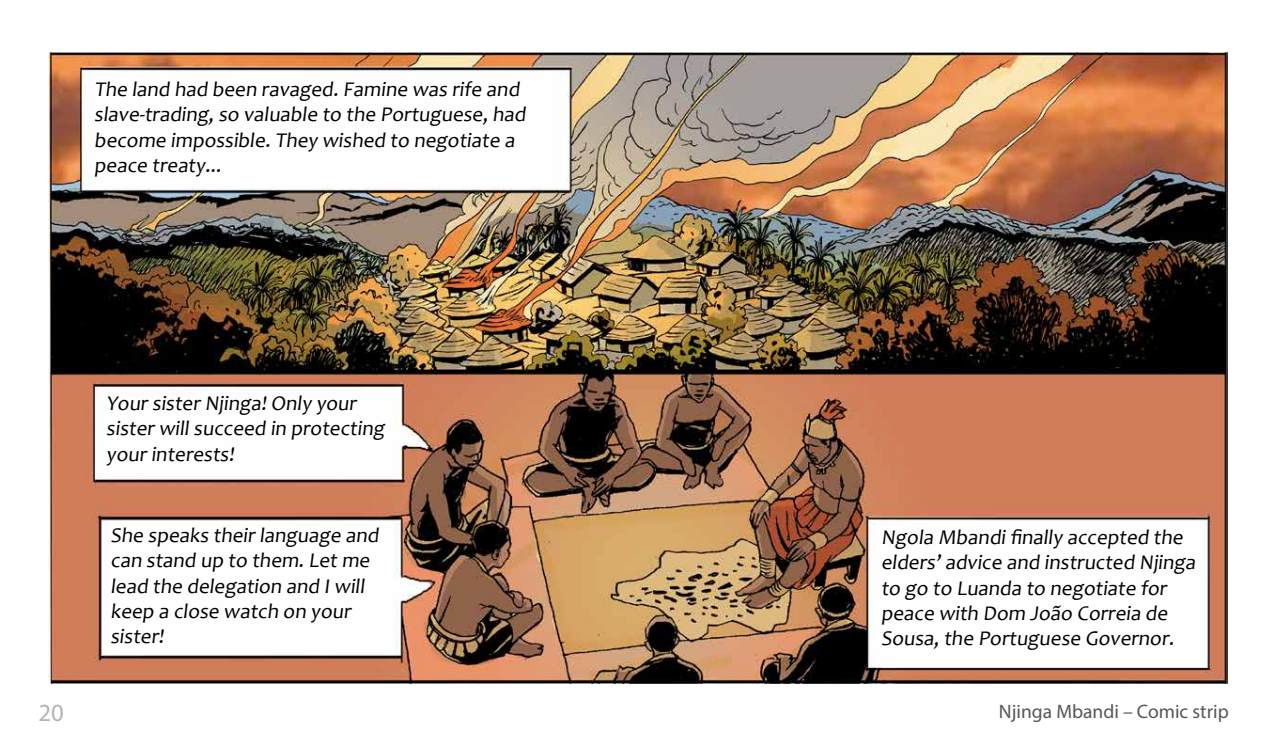
<style>
.page{position:relative;width:1276px;height:745px;background:#fff}
.page>*{position:absolute;margin:0;border:0;box-sizing:border-box;transform-origin:0 0}
.t1{font:24.75px "Myriad Pro";color:#b5b4b4}
.t2{font:21px/25.2px "Candara";color:#000}
.t3{font:19.5px "Myriad Pro";color:#575756}
</style>
<div class="page">
<img style="left:48px;top:52px;width:1180px;height:631px">
<p class="t2" style="left:94px;top:77px;width:436px">The land had been ravaged. Famine was rife and slave-trading, so valuable to the Portuguese, had become impossible. They wished to negotiate a peace treaty...</p>
<p class="t2" style="left:106px;top:390px;width:283px">Your sister Njinga! Only your sister will succeed in protecting your interests!</p>
<p class="t2" style="left:110px;top:522px;width:273px">She speaks their language and can stand up to them. Let me lead the delegation and I will keep a close watch on your sister!</p>
<p class="t2" style="left:881px;top:524px;width:319px">Ngola Mbandi finally accepted the elders’ advice and instructed Njinga to go to Luanda to negotiate for peace with Dom João Correia de Sousa, the Portuguese Governor.</p>
<p class="t1" style="left:38px;top:696px;width:27px">20</p>
<p class="t3" style="left:998px;top:699px;width:231px">Njinga Mbandi – Comic strip</p>
</div>
